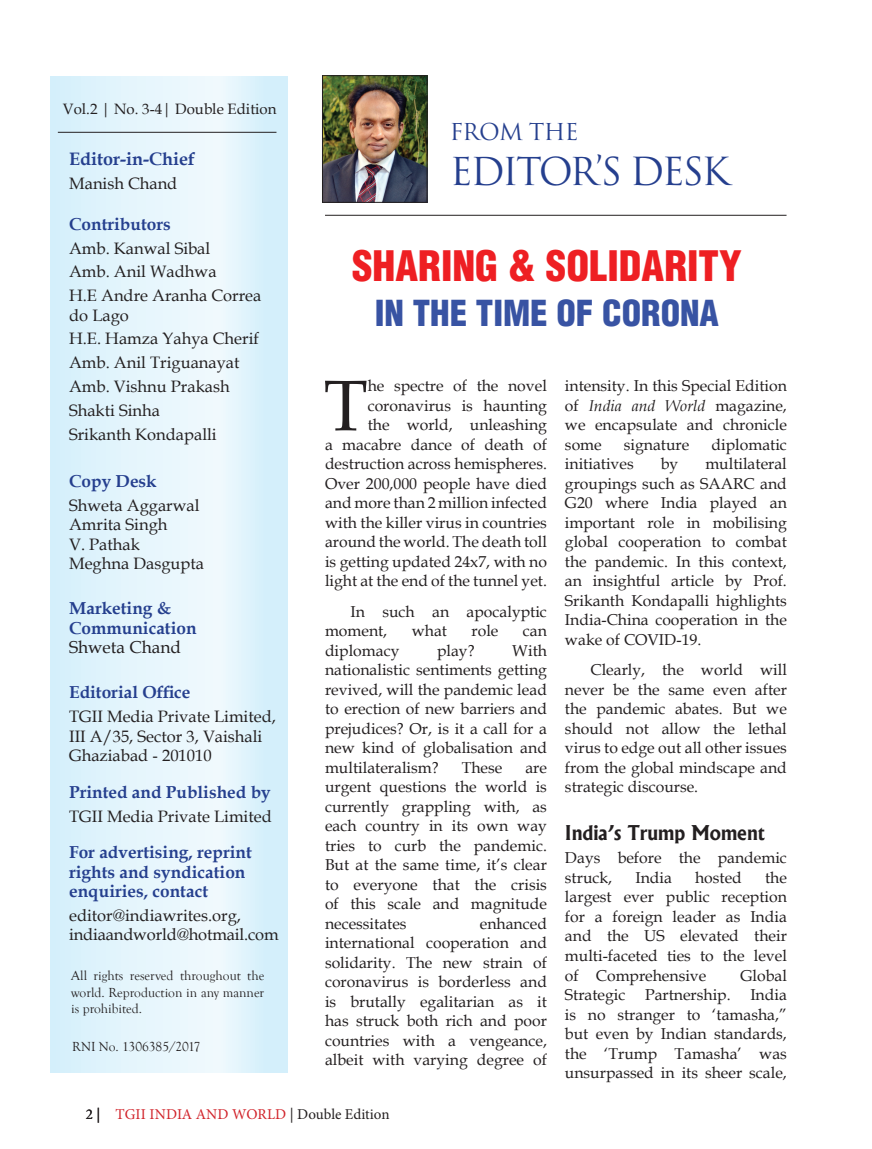
<style>
.page{position:relative;width:872px;height:1149px;background:#fff}
.page>*{position:absolute;margin:0;border:0;box-sizing:border-box;transform-origin:0 0}
.t1{font:71.55px "Book Antiqua";color:#231f20}
.t2{font:40.95px "Switzerland Cond Black Plain";color:#ee1f23}
.t3{font:37.35px "Trajan Pro";letter-spacing:-.08em;color:#253f8e}
.t4{font:34.95px "Switzerland Cond Black Plain";color:#3853a3}
.t5{font:22.65px "Trajan Pro";letter-spacing:-.03em;color:#253f8e}
.t6{font:700 19.5px "Albertus";color:#231f20}
.t7{font:700 18px "Book Antiqua";color:#253f8e}
.t8{font:700 17.25px/19.5px "Book Antiqua";color:#253f8e}
.t9{font:17.25px "Book Antiqua";color:#231f20}
.t10{font:16.5px/23.7px "Book Antiqua";color:#231f20}
.t11{font:15.75px/19.5px "Book Antiqua";color:#231f20;text-align:justify}
.t12{font:15px "Minion Pro";letter-spacing:.005em;color:#d1232a}
.t13{font:15px "Book Antiqua";color:#231f20}
.t14{font:15px "Minion Pro";color:#231f20}
.t15{font:13.5px/16.5px "Goudy Old Style T";color:#231f20;text-align:justify}
.s1{font-family:"Times New Roman"}
.s2{font-size:37.65px}
.s3{font-style:italic}
.s4{color:#231f20}
</style>
<div class="page">
<svg style="left:51px;top:77px;width:236px;height:994px;background:#e1f4fc"></svg>
<hr style="left:58px;top:132px;width:218px;height:1px;background:#231f20">
<hr style="left:325px;top:215px;width:461px;height:1px;background:#231f20">
<img style="left:324px;top:77px;width:101px;height:123px">
<div style="left:322px;top:75px;width:105px;height:127px;border:1px solid #231f20"></div>
<p class="t13" style="left:63px;top:98px;width:215px">Vol.2 | No. 3-4| Double Edition</p>
<p class="t7" style="left:69px;top:147px;width:127px">Editor-in-Chief</p>
<p class="t10" style="left:69px;top:171px;width:110px">Manish Chand</p>
<p class="t8" style="left:69px;top:214px;width:103px">Contributors</p>
<p class="t10" style="left:69px;top:236px;width:194px">Amb. Kanwal Sibal<br>Amb. Anil Wadhwa<br>H.E Andre Aranha Correa</p>
<p class="t10" style="left:69px;top:303px;width:191px">do Lago<br>H.E. Hamza Yahya Cherif<br>Amb. Anil Triguanayat<br>Amb. Vishnu Prakash<br>Shakti Sinha<br>Srikanth Kondapalli</p>
<p class="t8" style="left:69px;top:471px;width:89px">Copy Desk</p>
<p class="t10" style="left:69px;top:495px;width:136px;line-height:19.5px">Shweta Aggarwal<br>Amrita Singh<br>V. Pathak<br>Meghna Dasgupta</p>
<p class="t8" style="left:69px;top:598px;width:129px">Marketing &amp;<br>Communication</p>
<p class="t9" style="left:69px;top:635px;width:113px">Shweta Chand</p>
<p class="t8" style="left:69px;top:682px;width:123px">Editorial Office</p>
<p class="t10" style="left:69px;top:706px;width:208px;line-height:19.5px">TGII Media Private Limited,<br>III A/35, Sector 3, Vaishali<br>Ghaziabad <span class="s1">-</span> 201010</p>
<p class="t8" style="left:69px;top:781px;width:203px">Printed and Published by</p>
<p class="t10" style="left:69px;top:803px;width:204px">TGII Media Private Limited</p>
<p class="t8" style="left:69px;top:842px;width:184px">For advertising, reprint rights and syndication enquiries, contact</p>
<p class="t10" style="left:69px;top:904px;width:211px;line-height:19.5px">editor@indiawrites.org, indiaandworld@hotmail.com</p>
<p class="t15" style="left:71px;top:967px;width:195px">All rights reserved throughout the world. Reproduction in any manner is prohibited.</p>
<p class="t15" style="left:72px;top:1038px;width:130px">RNI No. 1306385/2017</p>
<h3 class="t5" style="left:450px;top:117px;width:130px">FROM THE</h3>
<h3 class="t3" style="left:450px;top:148px;width:281px">EDITOR’S <span class="s2">DESK</span></h3>
<h2 class="t2" style="left:352px;top:240px;width:391px">SHARING &amp; SOLIDARITY</h2>
<h3 class="t4" style="left:375px;top:291px;width:346px">IN THE TIME OF CORONA</h3>
<p class="t11" style="left:325px;top:375px;width:223px;text-align:right">he spectre of the novel coronavirus is haunting<br>the world, unleashing<br>a macabre dance of death of destruction across hemispheres.<br>Over 200,000 people have died and more than 2 million infected with the killer virus in countries around the world. The death toll is getting updated 24x7, with no light at the end of the tunnel yet.</p>
<p class="t11" style="left:325px;top:601px;width:223px;text-indent:26px">In such an apocalyptic moment,</p>
<h1 class="t1" style="left:324px;top:356px;width:45px">T</h1>
<p class="t11" style="left:412px;top:620px;width:37px">what</p>
<p class="t11" style="left:471px;top:620px;width:28px">role</p>
<p class="t11" style="left:523px;top:620px;width:26px">can</p>
<p class="t11" style="left:325px;top:640px;width:223px;text-indent:187px">With nationalistic sentiments getting revived, will the pandemic lead to erection of new barriers and prejudices? Or, is it a call for a new kind of globalisation and multilateralism?</p>
<p class="t11" style="left:325px;top:640px;width:76px">diplomacy</p>
<p class="t11" style="left:437px;top:640px;width:39px">play?</p>
<p class="t11" style="left:462px;top:757px;width:42px">These</p>
<p class="t11" style="left:325px;top:757px;width:223px;text-indent:200px">are urgent questions the world is currently grappling with, as each country in its own way tries to curb the pandemic.<br>But at the same time, it’s clear to everyone that the crisis of this scale and magnitude necessitates</p>
<p class="t11" style="left:325px;top:913px;width:223px;text-indent:155px">enhanced international cooperation and solidarity. The new strain of coronavirus is borderless and is brutally egalitarian as it has struck both rich and poor countries with a vengeance, albeit with varying degree of</p>
<p class="t11" style="left:565px;top:375px;width:223px">intensity. In this Special Edition of <span class="s3">India and World</span> magazine, we encapsulate and chronicle some</p>
<p class="t11" style="left:624px;top:434px;width:67px">signature</p>
<p class="t11" style="left:711px;top:434px;width:77px">diplomatic</p>
<p class="t11" style="left:565px;top:453px;width:70px">initiatives</p>
<p class="t11" style="left:661px;top:453px;width:19px">by</p>
<p class="t11" style="left:565px;top:453px;width:223px;text-indent:140px">multilateral groupings such as SAARC and G20 where India played an important role in mobilising global cooperation to combat the pandemic. In this context, an insightful article by Prof.<br>Srikanth Kondapalli highlights India-China cooperation in the wake of COVID-19.</p>
<p class="t11" style="left:565px;top:659px;width:223px;text-indent:26px">Clearly, the world will never be the same even after the pandemic abates. But we should not allow the lethal virus to edge out all other issues from the global mindscape and strategic discourse.</p>
<p class="t6" style="left:565px;top:820px;width:201px">India’s Trump Moment</p>
<p class="t11" style="left:565px;top:847px;width:223px">Days before the pandemic struck,</p>
<p class="t11" style="left:565px;top:867px;width:223px;text-indent:200px">the largest ever public reception for a foreign leader as India and the US elevated their multi-faceted ties to the level of Comprehensive</p>
<p class="t11" style="left:635px;top:867px;width:38px">India</p>
<p class="t11" style="left:695px;top:867px;width:48px">hosted</p>
<p class="t11" style="left:565px;top:964px;width:223px;text-indent:176px">Global Strategic Partnership. India is no stranger to ‘tamasha,” but even by Indian standards, the ‘Trump Tamasha’ was unsurpassed in its sheer scale,</p>
<p class="t14" style="left:86px;top:1104px;width:16px">2 |</p>
<p class="t12" style="left:115px;top:1104px;width:276px">TGII INDIA AND WORLD <span class="s4">| DOUBLE EDITION</span></p>
</div>
